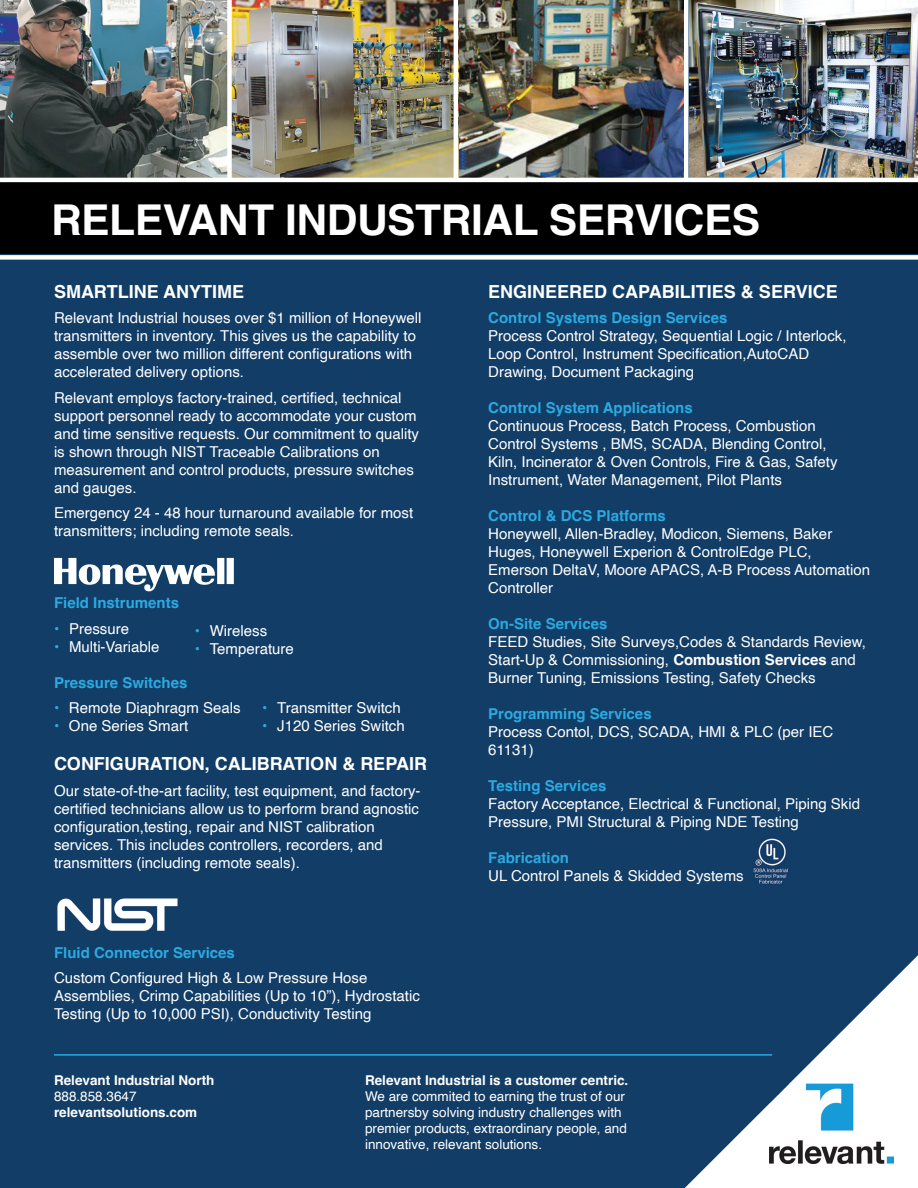
<style>
.page{position:relative;width:918px;height:1188px;background:#123d67}
.page>*{position:absolute;margin:0;border:0;box-sizing:border-box;transform-origin:0 0}
.t1{font:700 42.6px "Helvetica";letter-spacing:-.01em;color:#fff}
.t2{font:700 18px "Helvetica";color:#fff}
.t3{font:15px/18px "Helvetica";color:#fff}
.t4{font:700 15px "Helvetica";color:#2baae1}
.t5{font:13.5px/16.2px "Helvetica";color:#fff}
.t6{font:700 13.5px "Helvetica";color:#fff}
.s1{color:#2baae1}
.s2{font-weight:700}
</style>
<div class="page">
<div style="left:0;top:182px;width:918px;height:71px;background:#000"></div>
<img style="left:770px;top:1084px;width:124px;height:79px">
<img style="left:770px;top:1084px;width:19px;height:19px">
<hr style="left:54px;top:1054px;width:718px;height:2px;background:#2baae1">
<svg style="left:54px;top:558px;width:180px;height:34px"></svg>
<div style="left:0;top:255px;width:918px;height:5px;background:#fff"></div>
<img style="left:753px;top:837px;width:38px;height:52px">
<img style="left:689px;top:0;width:229px;height:178px">
<img style="left:232px;top:0;width:452px;height:178px">
<img style="left:0;top:0;width:227px;height:178px">
<div style="left:227px;top:0;width:5px;height:180px;background:#fff"></div>
<hr style="left:454px;top:0;width:4px;height:180px;background:#fff">
<hr style="left:684px;top:0;width:4px;height:180px;background:#fff">
<img style="left:45px;top:887px;width:139px;height:58px">
<hr style="left:0;top:178px;width:918px;height:4px;background:#fff">
<h1 class="t1" style="left:51px;top:194px;width:711px">RELEVANT INDUSTRIAL SERVICES</h1>
<p class="t2" style="left:54px;top:281px;width:192px">SMARTLINE ANYTIME</p>
<p class="t3" style="left:54px;top:310px;width:369px">Relevant Industrial houses over $1 million of Honeywell transmitters in inventory. This gives us the capability to assemble over two million different configurations with accelerated delivery options.</p>
<p class="t3" style="left:54px;top:389px;width:367px">Relevant employs factory-trained, certified, technical support personnel ready to accommodate your custom and time sensitive requests. Our commitment to quality is shown through NIST Traceable Calibrations on measurement and control products, pressure switches and gauges.</p>
<p class="t3" style="left:54px;top:505px;width:361px">Emergency 24 - 48 hour turnaround available for most transmitters; including remote seals.</p>
<p class="t4" style="left:54px;top:594px;width:127px">Field Instruments</p>
<p class="t3" style="left:54px;top:620px;width:77px"><span class="s1">•</span> Pressure</p>
<p class="t3" style="left:54px;top:638px;width:107px"><span class="s1">•</span> Multi-Variable</p>
<p class="t4" style="left:54px;top:673px;width:135px">Pressure Switches</p>
<p class="t3" style="left:54px;top:700px;width:188px"><span class="s1">•</span> Remote Diaphragm Seals</p>
<p class="t3" style="left:54px;top:718px;width:136px"><span class="s1">•</span> One Series Smart</p>
<p class="t2" style="left:54px;top:753px;width:375px">CONFIGURATION, CALIBRATION &amp; REPAIR</p>
<p class="t3" style="left:54px;top:782px;width:368px">Our state-of-the-art facility, test equipment, and factory&shy;certified technicians allow us to perform brand agnostic configuration,testing, repair and NIST calibration services. This includes controllers, recorders, and transmitters (including remote seals).</p>
<p class="t3" style="left:195px;top:622px;width:74px"><span class="s1">•</span> Wireless</p>
<p class="t3" style="left:195px;top:640px;width:101px"><span class="s1">•</span> Temperature</p>
<p class="t3" style="left:262px;top:700px;width:140px"><span class="s1">•</span> Transmitter Switch</p>
<p class="t3" style="left:262px;top:718px;width:144px"><span class="s1">•</span> J120 Series Switch</p>
<p class="t4" style="left:54px;top:943px;width:182px">Fluid Connector Services</p>
<p class="t3" style="left:54px;top:970px;width:367px">Custom Configured High &amp; Low Pressure Hose<br>Assemblies, Crimp Capabilities (Up to 10”), Hydrostatic<br>Testing (Up to 10,000 PSI), Conductivity Testing</p>
<p class="t2" style="left:488px;top:281px;width:351px">ENGINEERED CAPABILITIES &amp; SERVICE</p>
<p class="t4" style="left:488px;top:309px;width:241px">Control Systems Design Services</p>
<p class="t3" style="left:488px;top:328px;width:360px">Process Control Strategy, Sequential Logic / Interlock,<br>Loop Control, Instrument Specification,AutoCAD<br>Drawing, Document Packaging</p>
<p class="t4" style="left:488px;top:399px;width:206px">Control System Applications</p>
<p class="t3" style="left:488px;top:418px;width:351px">Continuous Process, Batch Process, Combustion Control Systems , BMS, SCADA, Blending Control, Kiln, Incinerator &amp; Oven Controls, Fire &amp; Gas, Safety Instrument, Water Management, Pilot Plants</p>
<p class="t4" style="left:488px;top:507px;width:179px">Control &amp; DCS Platforms</p>
<p class="t3" style="left:488px;top:526px;width:383px">Honeywell, Allen-Bradley, Modicon, Siemens, Baker Huges, Honeywell Experion &amp; ControlEdge PLC, Emerson DeltaV, Moore APACS, A-B Process Automation Controller</p>
<p class="t4" style="left:488px;top:615px;width:121px">On-Site Services</p>
<p class="t3" style="left:488px;top:634px;width:379px">FEED Studies, Site Surveys,Codes &amp; Standards Review,<br>Start-Up &amp; Commissioning, <span class="s2">Combustion Services</span> and<br>Burner Tuning, Emissions Testing, Safety Checks</p>
<p class="t4" style="left:488px;top:705px;width:165px">Programming Services</p>
<p class="t3" style="left:488px;top:724px;width:347px">Process Contol, DCS, SCADA, HMI &amp; PLC (per IEC<br>61131)</p>
<p class="t4" style="left:488px;top:777px;width:120px">Testing Services</p>
<p class="t3" style="left:488px;top:796px;width:373px">Factory Acceptance, Electrical &amp; Functional, Piping Skid<br>Pressure, PMI Structural &amp; Piping NDE Testing</p>
<p class="t4" style="left:488px;top:849px;width:82px">Fabrication</p>
<p class="t3" style="left:488px;top:868px;width:257px">UL Control Panels &amp; Skidded Systems</p>
<p class="t6" style="left:54px;top:1072px;width:162px">Relevant Industrial North</p>
<p class="t5" style="left:54px;top:1088px;width:84px">888.858.3647</p>
<p class="t6" style="left:54px;top:1104px;width:145px">relevantsolutions.com</p>
<p class="t6" style="left:365px;top:1072px;width:265px">Relevant Industrial is a customer centric.</p>
<p class="t5" style="left:365px;top:1088px;width:263px">We are commited to earning the trust of our partnersby solving industry challenges with premier products, extraordinary people, and innovative, relevant solutions.</p>
</div>
